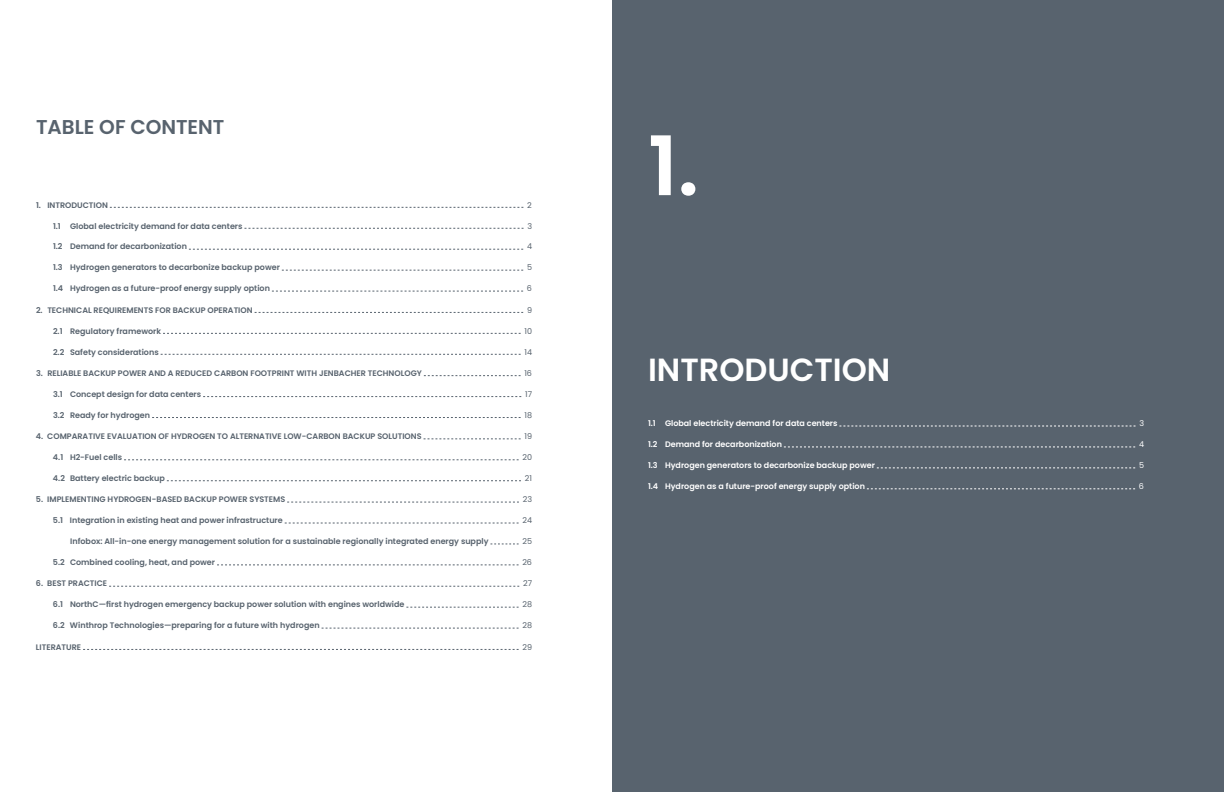
<style>
.page{position:relative;width:1224px;height:792px;background:#fff}
.page>*{position:absolute;margin:0;border:0;box-sizing:border-box;transform-origin:0 0}
.t1{font:600 82px "Poppins";color:#fff}
.t2{font:600 32px "Poppins";color:#fff}
.t3{font:600 20px "Poppins";color:#58636e}
.t4{font:600 8px "Poppins";color:#58636e}
.t5{font:600 8px "Poppins";color:#fff}
.t6{font:8px "Poppins";color:#58636e}
.t7{font:8px "Poppins";color:#fff}
</style>
<div class="page">
<div style="left:612px;top:0;width:612px;height:792px;background:#58636e"></div>
<svg style="left:839px;top:426px;width:297px;height:1px"></svg>
<svg style="left:784px;top:447px;width:351px;height:1px"></svg>
<svg style="left:877px;top:468px;width:258px;height:1px"></svg>
<svg style="left:867px;top:489px;width:268px;height:1px"></svg>
<svg style="left:110px;top:207px;width:413px;height:1px"></svg>
<svg style="left:244px;top:228px;width:280px;height:1px"></svg>
<svg style="left:189px;top:249px;width:334px;height:1px"></svg>
<svg style="left:282px;top:270px;width:241px;height:1px"></svg>
<svg style="left:272px;top:291px;width:251px;height:1px"></svg>
<svg style="left:255px;top:312px;width:268px;height:1px"></svg>
<svg style="left:163px;top:333px;width:358px;height:1px"></svg>
<svg style="left:161px;top:354px;width:360px;height:1px"></svg>
<svg style="left:424px;top:375px;width:97px;height:1px"></svg>
<svg style="left:203px;top:396px;width:318px;height:1px"></svg>
<svg style="left:152px;top:417px;width:369px;height:1px"></svg>
<svg style="left:424px;top:439px;width:97px;height:1px"></svg>
<svg style="left:124px;top:460px;width:395px;height:1px"></svg>
<svg style="left:167px;top:480px;width:354px;height:1px"></svg>
<svg style="left:287px;top:502px;width:232px;height:1px"></svg>
<svg style="left:285px;top:523px;width:234px;height:1px"></svg>
<svg style="left:490px;top:544px;width:29px;height:1px"></svg>
<svg style="left:217px;top:565px;width:302px;height:1px"></svg>
<svg style="left:109px;top:586px;width:410px;height:1px"></svg>
<svg style="left:406px;top:607px;width:113px;height:1px"></svg>
<svg style="left:322px;top:628px;width:197px;height:1px"></svg>
<svg style="left:83px;top:649px;width:436px;height:1px"></svg>
<h3 class="t3" style="left:36px;top:116px;width:190px">TABLE OF CONTENT</h3>
<p class="t4" style="left:36px;top:200px;width:73px">1. INTRODUCTION</p>
<p class="t6" style="left:527px;top:200px;width:6px">2</p>
<p class="t4" style="left:53px;top:221px;width:191px">1.1 Global electricity demand for data centers</p>
<p class="t6" style="left:527px;top:221px;width:6px">3</p>
<p class="t4" style="left:53px;top:242px;width:135px">1.2 Demand for decarbonization</p>
<p class="t6" style="left:527px;top:242px;width:7px">4</p>
<p class="t4" style="left:53px;top:263px;width:228px">1.3 Hydrogen generators to decarbonize backup power</p>
<p class="t6" style="left:527px;top:263px;width:7px">5</p>
<p class="t4" style="left:53px;top:284px;width:218px">1.4 Hydrogen as a future-proof energy supply option</p>
<p class="t6" style="left:527px;top:284px;width:7px">6</p>
<p class="t4" style="left:36px;top:305px;width:218px">2. TECHNICAL REQUIREMENTS FOR BACKUP OPERATION</p>
<p class="t6" style="left:527px;top:305px;width:7px">9</p>
<p class="t4" style="left:53px;top:326px;width:110px">2.1 Regulatory framework</p>
<p class="t6" style="left:524px;top:326px;width:9px">10</p>
<p class="t4" style="left:53px;top:347px;width:107px">2.2 Safety considerations</p>
<p class="t6" style="left:524px;top:347px;width:9px">14</p>
<p class="t4" style="left:36px;top:368px;width:387px">3. RELIABLE BACKUP POWER AND A REDUCED CARBON FOOTPRINT WITH JENBACHER TECHNOLOGY</p>
<p class="t6" style="left:524px;top:368px;width:9px">16</p>
<p class="t4" style="left:53px;top:389px;width:150px">3.1 Concept design for data centers</p>
<p class="t6" style="left:525px;top:389px;width:8px">17</p>
<p class="t4" style="left:53px;top:410px;width:99px">3.2 Ready for hydrogen</p>
<p class="t6" style="left:524px;top:410px;width:9px">18</p>
<p class="t4" style="left:36px;top:432px;width:387px">4. COMPARATIVE EVALUATION OF HYDROGEN TO ALTERNATIVE LOW-CARBON BACKUP SOLUTIONS</p>
<p class="t6" style="left:524px;top:432px;width:9px">19</p>
<p class="t4" style="left:53px;top:453px;width:71px">4.1 H2-Fuel cells</p>
<p class="t6" style="left:522px;top:453px;width:11px">20</p>
<p class="t4" style="left:53px;top:474px;width:113px">4.2 Battery electric backup</p>
<p class="t6" style="left:525px;top:474px;width:9px">21</p>
<p class="t4" style="left:36px;top:495px;width:251px">5. IMPLEMENTING HYDROGEN-BASED BACKUP POWER SYSTEMS</p>
<p class="t6" style="left:523px;top:495px;width:11px">23</p>
<p class="t4" style="left:53px;top:516px;width:231px">5.1 Integration in existing heat and power infrastructure</p>
<p class="t6" style="left:522px;top:516px;width:11px">24</p>
<p class="t4" style="left:70px;top:537px;width:420px">Infobox: All-in-one energy management solution for a sustainable regionally integrated energy supply</p>
<p class="t6" style="left:522px;top:537px;width:11px">25</p>
<p class="t4" style="left:53px;top:558px;width:164px">5.2 Combined cooling, heat, and power</p>
<p class="t6" style="left:522px;top:558px;width:11px">26</p>
<p class="t4" style="left:36px;top:579px;width:73px">6. BEST PRACTICE</p>
<p class="t6" style="left:523px;top:579px;width:10px">27</p>
<p class="t4" style="left:53px;top:600px;width:353px">6.1 NorthC—first hydrogen emergency backup power solution with engines worldwide</p>
<p class="t6" style="left:522px;top:600px;width:11px">28</p>
<p class="t4" style="left:53px;top:621px;width:268px">6.2 Winthrop Technologies—preparing for a future with hydrogen</p>
<p class="t6" style="left:522px;top:621px;width:11px">28</p>
<p class="t4" style="left:36px;top:642px;width:47px">LITERATURE</p>
<p class="t6" style="left:522px;top:642px;width:11px">29</p>
<h1 class="t1" style="left:648px;top:119px;width:53px">1.</h1>
<h2 class="t2" style="left:648px;top:351px;width:244px">INTRODUCTION</h2>
<p class="t5" style="left:648px;top:419px;width:191px">1.1 Global electricity demand for data centers</p>
<p class="t7" style="left:1139px;top:419px;width:6px">3</p>
<p class="t5" style="left:648px;top:440px;width:135px">1.2 Demand for decarbonization</p>
<p class="t7" style="left:1139px;top:440px;width:7px">4</p>
<p class="t5" style="left:648px;top:461px;width:228px">1.3 Hydrogen generators to decarbonize backup power</p>
<p class="t7" style="left:1139px;top:461px;width:7px">5</p>
<p class="t5" style="left:648px;top:482px;width:218px">1.4 Hydrogen as a future-proof energy supply option</p>
<p class="t7" style="left:1139px;top:482px;width:7px">6</p>
</div>
